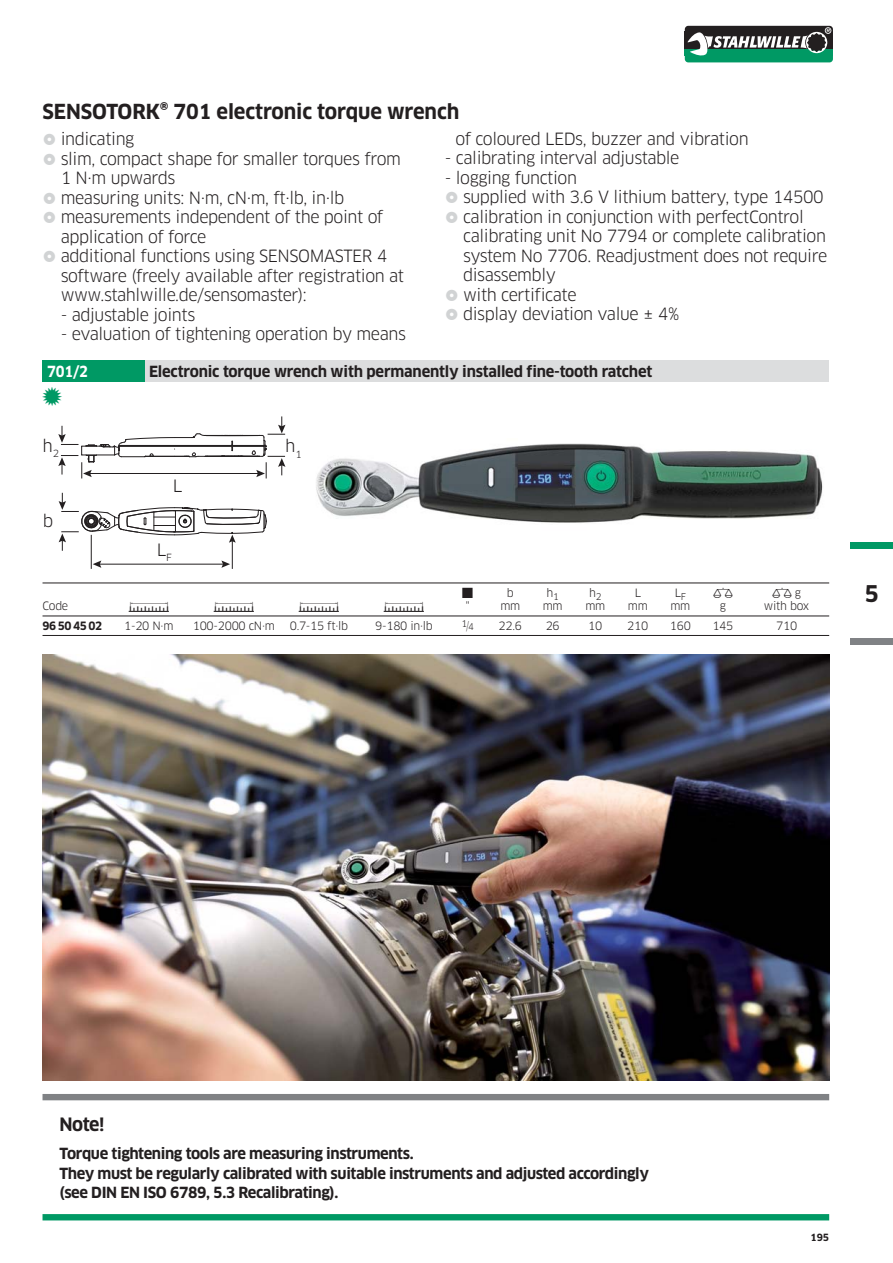
<style>
.page{position:relative;width:893px;height:1263px;background:#fff}
.page>*{position:absolute;margin:0;border:0;box-sizing:border-box;transform-origin:0 0}
.t1{font:700 22.5px "Clan";color:#231f20}
.t2{font:700 20.25px "Clan";letter-spacing:-.005em;color:#231f20}
.t3{font:700 18px "Clan";color:#231f20}
.t4{font:16.65px "Clan OT";color:#231f20}
.t5{font:16.5px/19.5px "Clan";letter-spacing:-.025em;color:#231f20}
.t6{font:700 15px/19.5px "Clan";letter-spacing:-.025em;color:#231f20}
.t7{font:700 15px "Clan";color:#fff;scale:.92 1}
.t8{font:11.25px "Clan";letter-spacing:-.025em;color:#231f20}
.t9{font:700 11.25px "Clan";letter-spacing:-.025em;color:#231f20}
.t10{font:700 9.75px "Clan";color:#231f20}
.t11{font:9px "Clan";color:#231f20}
.s1{font-size:11.25px}
</style>
<div class="page">
<svg style="left:685px;top:25px;width:148px;height:39px"></svg>
<div style="left:685px;top:49px;width:148px;height:13px;background:#009964;border-radius:3px"></div>
<div style="left:685px;top:26px;width:148px;height:23px;background:#231f20;border-radius:3px"></div>
<div style="left:685px;top:49px;width:148px;height:7px;background:#009964"></div>
<svg style="left:687px;top:27px;width:144px;height:29px"></svg>
<div style="left:850px;top:542px;width:43px;height:7px;background:#009964"></div>
<div style="left:850px;top:638px;width:43px;height:6px;background:#808285"></div>
<div style="left:145px;top:360px;width:684px;height:22px;background:#dcddde"></div>
<div style="left:43px;top:360px;width:102px;height:22px;background:#009964"></div>
<img style="left:316px;top:443px;width:507px;height:80px">
<svg style="left:58px;top:416px;width:227px;height:62px"></svg>
<svg style="left:59px;top:493px;width:208px;height:76px"></svg>
<hr style="left:43px;top:583px;width:786px;height:1px;background:#231f20">
<hr style="left:43px;top:616px;width:786px;height:1px;background:#231f20">
<hr style="left:43px;top:635px;width:786px;height:1px;background:#231f20">
<div style="left:43px;top:1094px;width:786px;height:6px;background:#808285"></div>
<div style="left:43px;top:1214px;width:786px;height:6px;background:#009964"></div>
<img style="left:43px;top:655px;width:786px;height:425px">
<p class="t2" style="left:43px;top:104px;width:418px">SENSOTORK® 701 electronic torque wrench</p>
<p class="t5" style="left:61px;top:130px;width:345px">indicating<br>slim, compact shape for smaller torques from 1 N·m upwards<br>measuring units: N·m, cN·m, ft·lb, in·lb measurements independent of the point of application of force<br>additional functions using SENSOMASTER 4 software (freely available after registration at www.stahlwille.de/sensomaster):</p>
<p class="t5" style="left:61px;top:305px;width:136px">- adjustable joints</p>
<p class="t5" style="left:61px;top:325px;width:347px">- evaluation of tightening operation by means</p>
<p class="t5" style="left:455px;top:130px;width:295px">of coloured LEDs, buzzer and vibration</p>
<p class="t5" style="left:445px;top:149px;width:236px">- calibrating interval adjustable</p>
<p class="t5" style="left:463px;top:169px;width:366px;text-indent:-18px">- logging function<br>supplied with 3.6 V lithium battery, type 14500 calibration in conjunction with perfectControl calibrating unit No 7794 or complete calibration system No 7706. Readjustment does not require disassembly<br>with certificate<br>display deviation value ± 4%</p>
<p class="t7" style="left:47px;top:365px;width:46px">701/2</p>
<p class="t6" style="left:149px;top:363px;width:505px">Electronic torque wrench with permanently installed fine-tooth ratchet</p>
<p class="t4" style="left:43px;top:439px;width:18px">h<sub>2</sub></p>
<p class="t4" style="left:285px;top:440px;width:18px">h<sub>1</sub></p>
<p class="t4" style="left:43px;top:515px;width:12px">b</p>
<p class="t4" style="left:173px;top:479px;width:11px">L</p>
<p class="t4" style="left:157px;top:543px;width:17px">L<sub>F</sub></p>
<p class="t8" style="left:43px;top:601px;width:27px">Code</p>
<p class="t8" style="left:466px;top:601px;width:5px">"</p>
<p class="t8" style="left:507px;top:588px;width:8px">b</p>
<p class="t8" style="left:547px;top:588px;width:14px">h<sub>1</sub></p>
<p class="t8" style="left:589px;top:588px;width:14px">h<sub>2</sub></p>
<p class="t8" style="left:635px;top:588px;width:8px">L</p>
<p class="t8" style="left:675px;top:588px;width:13px">L<sub>F</sub></p>
<p class="t8" style="left:795px;top:588px;width:8px">g</p>
<p class="t8" style="left:500px;top:601px;width:21px">mm</p>
<p class="t8" style="left:543px;top:601px;width:21px">mm</p>
<p class="t8" style="left:585px;top:601px;width:21px">mm</p>
<p class="t8" style="left:628px;top:601px;width:21px">mm</p>
<p class="t8" style="left:670px;top:601px;width:21px">mm</p>
<p class="t8" style="left:720px;top:601px;width:8px">g</p>
<p class="t8" style="left:764px;top:601px;width:47px">with box</p>
<p class="t9" style="left:43px;top:621px;width:61px">96 50 45 02</p>
<p class="t8" style="left:124px;top:621px;width:51px">1-20 N·m</p>
<p class="t8" style="left:193px;top:621px;width:84px">100-2000 cN·m</p>
<p class="t8" style="left:290px;top:621px;width:60px">0.7-15 ft·lb</p>
<p class="t8" style="left:375px;top:621px;width:59px">9-180 in·lb</p>
<p class="t11" style="left:461px;top:621px;width:14px">1<span class="s1">/</span>4</p>
<p class="t8" style="left:499px;top:621px;width:25px">22.6</p>
<p class="t8" style="left:546px;top:621px;width:16px">26</p>
<p class="t8" style="left:588px;top:621px;width:16px">10</p>
<p class="t8" style="left:627px;top:621px;width:23px">210</p>
<p class="t8" style="left:670px;top:621px;width:23px">160</p>
<p class="t8" style="left:712px;top:621px;width:23px">145</p>
<p class="t8" style="left:776px;top:621px;width:23px">710</p>
<h1 class="t1" style="left:864px;top:584px;width:16px">5</h1>
<p class="t3" style="left:60px;top:1117px;width:46px">Note!</p>
<p class="t6" style="left:60px;top:1145px;width:591px">Torque tightening tools are measuring instruments.<br>They must be regularly calibrated with suitable instruments and adjusted accordingly (see DIN EN ISO 6789, 5.3 Recalibrating).</p>
<p class="t10" style="left:810px;top:1233px;width:20px">195</p>
</div>
